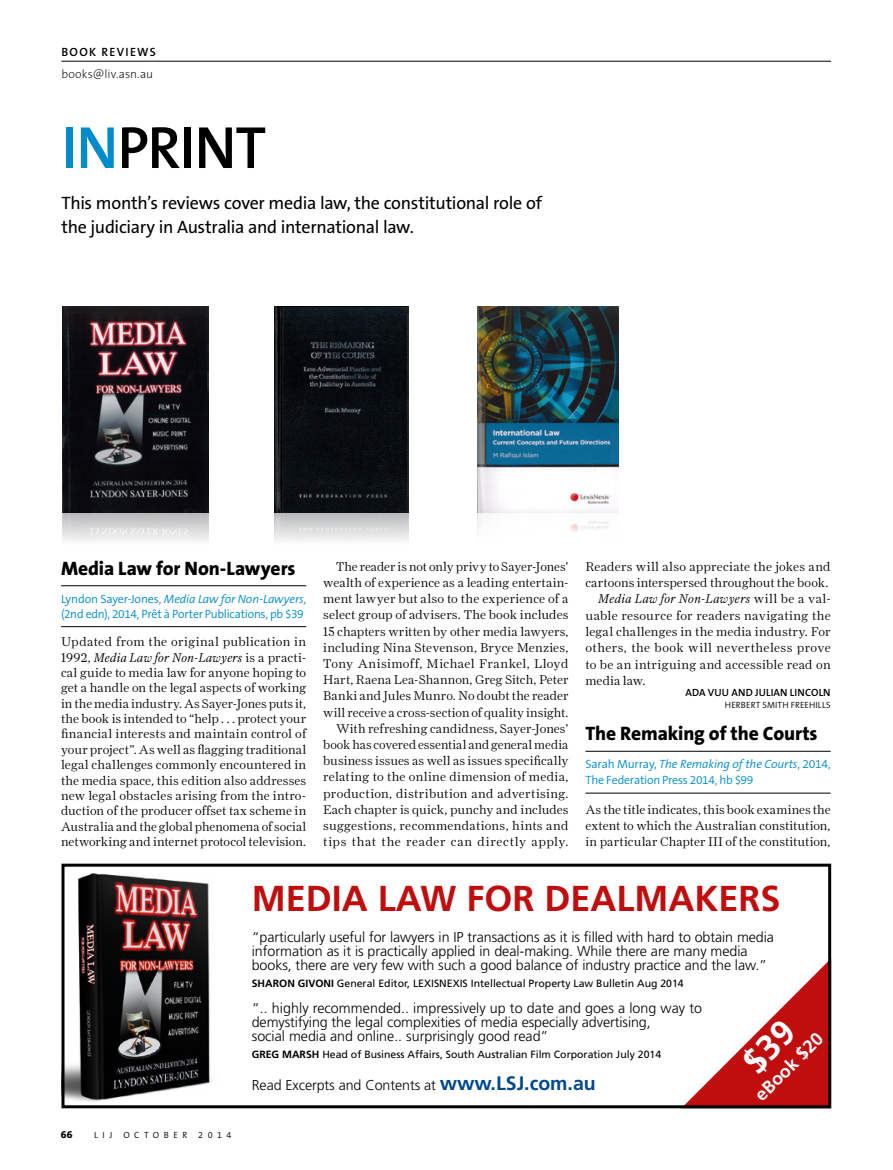
<style>
.page{position:relative;width:893px;height:1170px;background:#fff}
.page>*{position:absolute;margin:0;border:0;box-sizing:border-box;transform-origin:0 0}
.t1{font:600 60px "The Sans B6";letter-spacing:-.02em;color:#000}
.t2{font:700 36px "Frutiger";color:#c00d0e}
.t3{font:800 19.5px "The Sans B8";letter-spacing:-.005em;color:#000}
.t4{font:18px/24px "The Sans B5 Plain";letter-spacing:-.015em;color:#000}
.t5{font:700 18px "Frutiger";color:#fff}
.t6{font:300 14.25px/13.8px "Frutiger";letter-spacing:-.005em;color:#000}
.t7{font:300 12.75px/16.2px "Farnham Display";letter-spacing:.01em;color:#000;text-align:justify}
.t8{font:300 12.75px "Farnham Display";letter-spacing:.03em;color:#000}
.t9{font:italic 300 12.75px "Farnham Display";letter-spacing:.03em;color:#000}
.t10{font:300 12px/15px "The Sans B4";letter-spacing:-.02em;color:#008bcb}
.t11{font:200 12px "The Sans B2";letter-spacing:.01em;color:#000}
.t12{font:600 12px "The Sans B6";letter-spacing:.11em;color:#000}
.t13{font:10.5px "Frutiger";color:#000}
.t14{font:600 10.5px "The Sans B6";letter-spacing:.015em;color:#000}
.t15{font:800 10.5px "The Sans B8";color:#000}
.t16{font:300 9px "The Sans B4";letter-spacing:.015em;color:#000}
.t17{font:300 9px "The Sans B4";letter-spacing:.5em;color:#000}
.s1{color:#008bcb}
.s2{font-style:italic}
.s3{font-style:normal}
.s4{font-weight:700}
.s5{font-weight:700;font-size:19.5px;color:#004790}
</style>
<div class="page">
<img style="left:62px;top:306px;width:146px;height:206px">
<img style="left:275px;top:306px;width:133px;height:206px">
<img style="left:477px;top:307px;width:141px;height:205px">
<hr style="left:61px;top:61px;width:770px;height:1px;background:#000">
<hr style="left:61px;top:585px;width:245px;height:1px;background:#000">
<hr style="left:61px;top:626px;width:245px;height:1px;background:#000">
<hr style="left:585px;top:751px;width:246px;height:1px;background:#000">
<hr style="left:585px;top:792px;width:246px;height:1px;background:#000">
<img style="left:66px;top:873px;width:145px;height:229px">
<div style="left:62px;top:863px;width:769px;height:245px;border:3px solid #000"></div>
<div style="left:62px;top:512px;width:146px;height:34px;background:linear-gradient(to bottom,#b5b5b7,#fff)"></div>
<div style="left:275px;top:512px;width:133px;height:34px;background:linear-gradient(to bottom,#b5b6b7,#fefefe)"></div>
<svg style="left:681px;top:958px;width:150px;height:150px"></svg>
<p class="t12" style="left:61px;top:45px;width:96px">BOOK REVIEWS</p>
<p class="t11" style="left:61px;top:68px;width:93px">books@liv.asn.au</p>
<h1 class="t1" style="left:61px;top:115px;width:206px"><span class="s1">IN</span>PRINT</h1>
<h3 class="t4" style="left:61px;top:191px;width:482px">This month’s reviews cover media law, the constitutional role of the judiciary in Australia and international law.</h3>
<h3 class="t3" style="left:61px;top:558px;width:236px">Media Law for Non-Lawyers</h3>
<p class="t10" style="left:61px;top:591px;width:247px">Lyndon Sayer-Jones, <span class="s2">Media Law for Non-Lawyers</span>, (2nd edn), 2014, Prêt à Porter Publications, pb $39</p>
<p class="t7" style="left:61px;top:634px;width:247px;line-height:15.5px">Updated from the original publication in 1992, <span class="s2">Media Law for Non-Lawyers</span> is a practi&shy;cal guide to media law for anyone hoping to get a handle on the legal aspects of working in the media industry. As Sayer-Jones puts it, the book is intended to “help . . . protect your financial interests and maintain control of your project”. As well as flagging traditional legal challenges commonly encountered in the media space, this edition also addresses new legal obstacles arising from the intro&shy;duction of the producer offset tax scheme in Australia and the global phenomena of social networking and internet protocol television.</p>
<p class="t7" style="left:323px;top:558px;width:247px;text-align:right">The reader is not only privy to Sayer-Jones’ wealth of experience as a leading entertain&shy;ment lawyer but also to the experience of a select group of advisers. The book includes 15 chapters written by other media lawyers, including Nina Stevenson, Bryce Menzies, Tony Anisimoff, Michael Frankel, Lloyd Hart, Raena Lea-Shannon, Greg Sitch, Peter Banki and Jules Munro. No doubt the reader will receive a cross-section of quality insight.<br>With refreshing candidness, Sayer-Jones’ book has covered essential and general media business issues as well as issues specifically relating to the online dimension of media, production, distribution and advertising.<br>Each chapter is quick, punchy and includes suggestions, recommendations, hints and tips that the reader can directly apply.</p>
<p class="t7" style="left:585px;top:558px;width:247px">Readers will also appreciate the jokes and</p>
<p class="t7" style="left:585px;top:574px;width:244px">cartoons interspersed throughout the book.</p>
<p class="t9" style="left:598px;top:591px;width:234px">Media Law for Non-Lawyers <span class="s3">will be a val-</span></p>
<p class="t7" style="left:585px;top:607px;width:247px">uable resource for readers navigating the</p>
<p class="t7" style="left:585px;top:623px;width:247px">legal challenges in the media industry. For</p>
<p class="t8" style="left:585px;top:640px;width:247px">others, the book will nevertheless prove</p>
<p class="t7" style="left:585px;top:656px;width:247px">to be an intriguing and accessible read on</p>
<p class="t7" style="left:585px;top:672px;width:61px">media law.</p>
<p class="t14" style="left:685px;top:687px;width:147px">ADA VUU AND JULIAN LINCOLN</p>
<p class="t16" style="left:725px;top:700px;width:107px">HERBERT SMITH FREEHILLS</p>
<h3 class="t3" style="left:585px;top:722px;width:234px">The Remaking of the Courts</h3>
<p class="t10" style="left:585px;top:756px;width:247px;line-height:15.9px">Sarah Murray, <span class="s2">The Remaking of the Courts</span>, 2014,<br>The Federation Press 2014, hb $99</p>
<p class="t7" style="left:585px;top:800px;width:247px">As the title indicates, this book examines the extent to which the Australian constitution, in particular Chapter III of the constitution,</p>
<p class="t15" style="left:61px;top:1129px;width:13px">66</p>
<p class="t17" style="left:94px;top:1130px;width:139px">LIJ OCTOBER 2014</p>
<h2 class="t2" style="left:252px;top:877px;width:530px">MEDIA LAW FOR DEALMAKERS</h2>
<p class="t6" style="left:252px;top:930px;width:524px">“particularly useful for lawyers in IP transactions as it is filled with hard to obtain media information as it is practically applied in deal-making. While there are many media books, there are very few with such a good balance of industry practice and the law.”</p>
<p class="t13" style="left:252px;top:976px;width:433px"><span class="s4">SHARON GIVONI</span> General Editor, LEXISNEXIS Intellectual Property Law Bulletin Aug 2014</p>
<p class="t6" style="left:252px;top:1001px;width:452px">“.. highly recommended.. impressively up to date and goes a long way to demystifying the legal complexities of media especially advertising,<br>social media and online.. surprisingly good read”</p>
<p class="t13" style="left:252px;top:1048px;width:411px"><span class="s4">GREG MARSH</span> Head of Business Affairs, South Australian Film Corporation July 2014</p>
<p class="t6" style="left:252px;top:1078px;width:345px">Read Excerpts and Contents at <span class="s5">www.LSJ.com.au</span></p>
<h3 class="t5" style="left:750px;top:1090px;width:90px;rotate:-45deg">eBook $20</h3>
</div>
